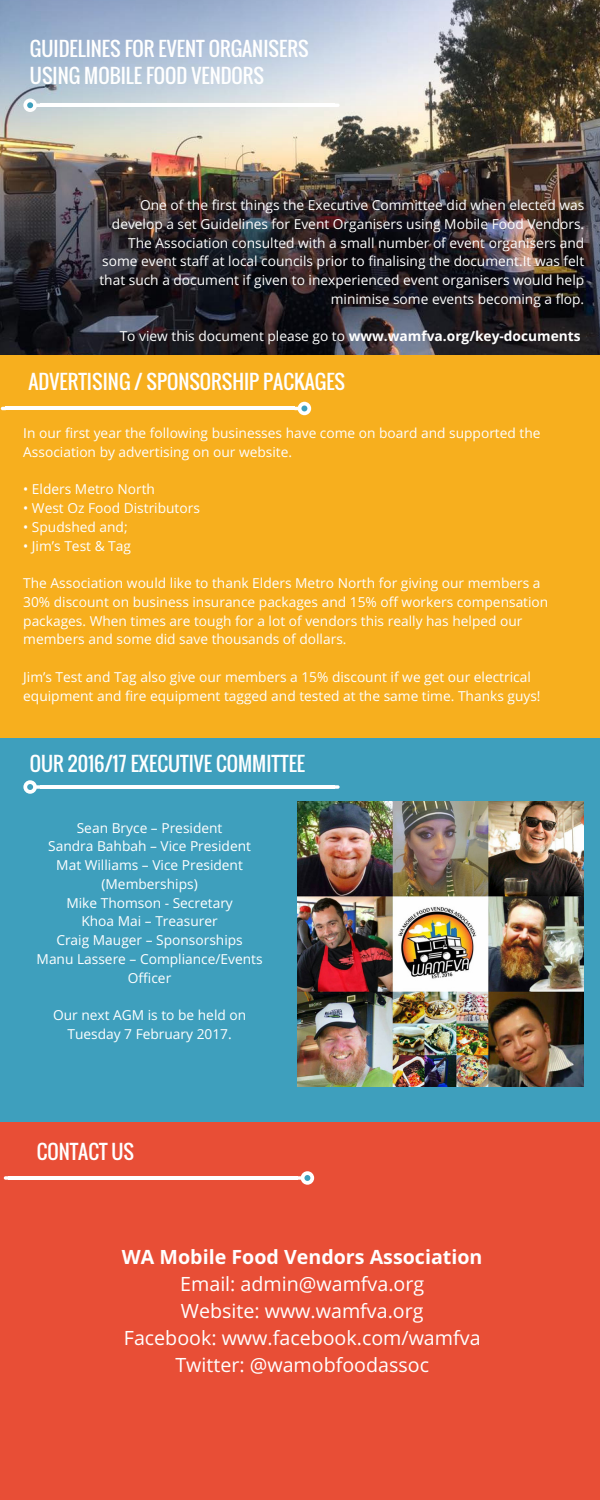
<style>
.page{position:relative;width:600px;height:1500px;background:#fff}
.page>*{position:absolute;margin:0;border:0;box-sizing:border-box;transform-origin:0 0}
.t1{font:19.7px/27px "Oswald";color:#fff}
.t2{font:19.7px/27px "Open Sans";color:#fff;text-align:center}
.t3{font:700 19.7px "Open Sans";color:#fff}
.t4{font:13.8px/18.8px "Open Sans";color:#fff}
.s1{font-weight:700}
</style>
<div class="page">
<img style="left:0;top:0;width:600px;height:355px">
<div style="left:0;top:356px;width:600px;height:383px;background:#f7af1e"></div>
<div style="left:0;top:739px;width:600px;height:383px;background:#3e9fbd"></div>
<svg style="left:335px;top:104px;width:5px;height:3px"></svg>
<hr style="left:40px;top:104px;width:295px;height:3px;background:#fff">
<svg style="left:23px;top:99px;width:17px;height:13px"></svg>
<svg style="left:1px;top:407px;width:5px;height:3px"></svg>
<hr style="left:6px;top:407px;width:289px;height:3px;background:#fff">
<svg style="left:295px;top:402px;width:16px;height:13px"></svg>
<svg style="left:335px;top:785px;width:5px;height:4px"></svg>
<hr style="left:40px;top:785px;width:295px;height:4px;background:#fff">
<svg style="left:23px;top:780px;width:17px;height:14px"></svg>
<div style="left:0;top:1122px;width:600px;height:378px;background:#e84e36"></div>
<svg style="left:4px;top:1176px;width:5px;height:4px"></svg>
<hr style="left:9px;top:1176px;width:289px;height:4px;background:#fff">
<svg style="left:298px;top:1171px;width:16px;height:14px"></svg>
<img style="left:298px;top:801px;width:285px;height:286px">
<h1 class="t1" style="left:30px;top:35px;width:280px">GUIDELINES FOR EVENT ORGANISERS<br>USING MOBILE FOOD VENDORS</h1>
<p class="t4" style="left:99px;top:195px;width:486px;text-align:right">One of the first things the Executive Committee did when elected was develop a set Guidelines for Event Organisers using Mobile Food Vendors.<br>The Association consulted with a small number of event organisers and some event staff at local councils prior to finalising the document.It was felt that such a document if given to inexperienced event organisers would help minimise some events becoming a flop.</p>
<p class="t4" style="left:120px;top:326px;width:463px">To view this document please go to <span class="s1">www.wamfva.org/key-documents</span></p>
<h1 class="t1" style="left:28px;top:368px;width:318px">ADVERTISING / SPONSORSHIP PACKAGES</h1>
<p class="t4" style="left:23px;top:423px;width:519px">In our first year the following businesses have come on board and supported the<br>Association by advertising on our website.</p>
<p class="t4" style="left:23px;top:479px;width:133px">• Elders Metro North</p>
<p class="t4" style="left:23px;top:498px;width:178px">• West Oz Food Distributors</p>
<p class="t4" style="left:23px;top:517px;width:106px">• Spudshed and;</p>
<p class="t4" style="left:23px;top:536px;width:109px">• Jim’s Test &amp; Tag</p>
<p class="t4" style="left:23px;top:573px;width:527px">The Association would like to thank Elders Metro North for giving our members a 30% discount on business insurance packages and 15% off workers compensation packages. When times are tough for a lot of vendors this really has helped our members and some did save thousands of dollars.</p>
<p class="t4" style="left:23px;top:667px;width:519px">Jim’s Test and Tag also give our members a 15% discount if we get our electrical equipment and fire equipment tagged and tested at the same time. Thanks guys!</p>
<h1 class="t1" style="left:30px;top:749px;width:277px">OUR 2016/17 EXECUTIVE COMMITTEE</h1>
<p class="t4" style="left:37px;top:818px;width:228px;text-align:center">Sean Bryce – President<br>Sandra Bahbah – Vice President<br>Mat Williams – Vice President (Memberships)<br>Mike Thomson - Secretary<br>Khoa Mai – Treasurer<br>Craig Mauger – Sponsorships<br>Manu Lassere – Compliance/Events<br>Officer</p>
<p class="t4" style="left:53px;top:1005px;width:195px;text-align:center">Our next AGM is to be held on<br>Tuesday 7 February 2017.</p>
<h1 class="t1" style="left:37px;top:1137px;width:99px">CONTACT US</h1>
<h1 class="t3" style="left:122px;top:1243px;width:362px">WA Mobile Food Vendors Association</h1>
<h1 class="t2" style="left:124px;top:1270px;width:358px">Email: admin@wamfva.org<br>Website: www.wamfva.org<br>Facebook: www.facebook.com/wamfva<br>Twitter: @wamobfoodassoc</h1>
</div>
